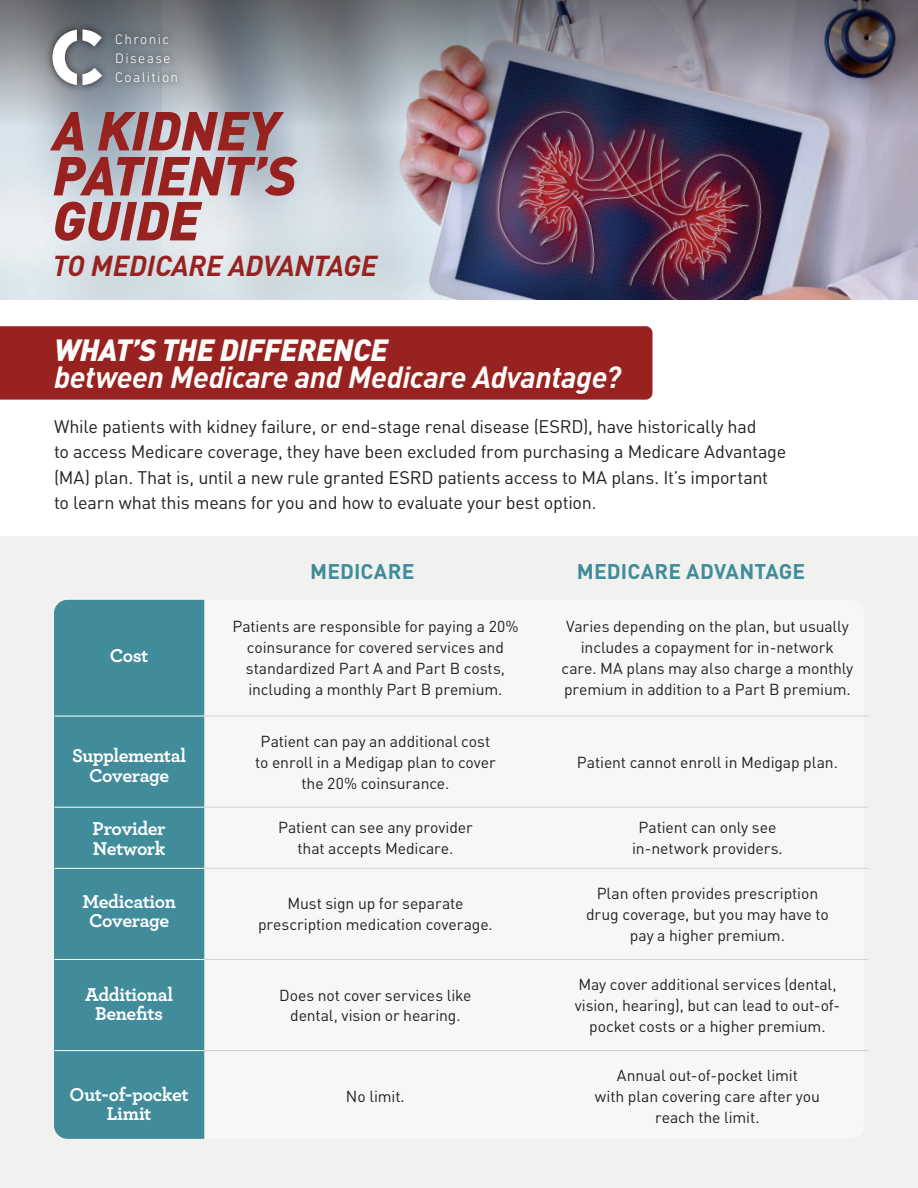
<style>
.page{position:relative;width:918px;height:1188px;background:#fff}
.page>*{position:absolute;margin:0;border:0;box-sizing:border-box;transform-origin:0 0}
.t1{font:italic 900 54px/45px "DIN Pro";letter-spacing:-.005em;color:#982220}
.t2{font:italic 700 30.3px "DIN Pro";letter-spacing:-.015em;color:#fbfbfa}
.t3{font:italic 900 30.3px "DIN Pro";letter-spacing:-.015em;color:#fbfbfa}
.t4{font:italic 700 28.5px "DIN Pro";letter-spacing:-.01em;color:#982220}
.t5{font:700 21px "DIN Pro";letter-spacing:.005em;color:#418c9b}
.t6{font:700 19.5px/19.5px "Archer";letter-spacing:-.025em;color:#fff;text-align:center}
.t7{font:18px/25.5px "DIN Pro";letter-spacing:-.015em;color:#231f20}
.t8{font:15.75px/21px "DIN Pro";letter-spacing:-.005em;color:#231f20;text-align:center}
.t9{font:300 14.1px/19px "DIN Next LT Pro";letter-spacing:.1em;color:#fff}
</style>
<div class="page">
<div style="left:0;top:326px;width:653px;height:74px;background:#982220"></div>
<img style="left:162px;top:126px;width:756px;height:174px">
<div style="left:0;top:537px;width:918px;height:651px;background:#f1f2ef"></div>
<div style="left:54px;top:600px;width:810px;height:539px;background:#f7f8f6;border-radius:14px"></div>
<div style="left:54px;top:600px;width:150px;height:539px;background:#418c9b"></div>
<hr style="left:55px;top:716px;width:149px;height:1px;background:#fff">
<hr style="left:55px;top:807px;width:149px;height:1px;background:#fff">
<hr style="left:55px;top:868px;width:149px;height:1px;background:#fff">
<hr style="left:55px;top:959px;width:149px;height:1px;background:#fff">
<hr style="left:55px;top:1050px;width:149px;height:1px;background:#fff">
<hr style="left:204px;top:716px;width:343px;height:1px;background:#d1d2d4">
<hr style="left:547px;top:716px;width:321px;height:1px;background:#d1d2d4">
<hr style="left:204px;top:807px;width:343px;height:1px;background:#d1d2d4">
<hr style="left:547px;top:807px;width:321px;height:1px;background:#d1d2d4">
<hr style="left:204px;top:868px;width:343px;height:1px;background:#d1d2d4">
<hr style="left:547px;top:868px;width:321px;height:1px;background:#d1d2d4">
<hr style="left:204px;top:959px;width:343px;height:1px;background:#d1d2d4">
<hr style="left:547px;top:959px;width:321px;height:1px;background:#d1d2d4">
<hr style="left:204px;top:1050px;width:343px;height:1px;background:#d1d2d4">
<hr style="left:547px;top:1050px;width:321px;height:1px;background:#d1d2d4">
<svg style="left:0;top:0;width:918px;height:126px;background:#81828d"></svg>
<div style="left:44px;top:21px;width:141px;height:72px;background:#231f20;opacity:.9"></div>
<svg style="left:52px;top:30px;width:50px;height:55px"></svg>
<p class="t9" style="left:115px;top:29px;width:64px">Chronic<br>Disease<br>Coalition</p>
<h1 class="t1" style="left:53px;top:107px;width:245px">A KIDNEY<br>PATIENT’S<br>GUIDE</h1>
<h3 class="t4" style="left:53px;top:247px;width:326px">TO MEDICARE ADVANTAGE</h3>
<h2 class="t3" style="left:54px;top:330px;width:336px">WHAT’S THE DIFFERENCE</h2>
<h2 class="t2" style="left:54px;top:356px;width:568px">between Medicare and Medicare Advantage?</h2>
<p class="t7" style="left:54px;top:413px;width:734px">While patients with kidney failure, or end-stage renal disease (ESRD), have historically had<br>to access Medicare coverage, they have been excluded from purchasing a Medicare Advantage (MA) plan. That is, until a new rule granted ESRD patients access to MA plans. It’s important to learn what this means for you and how to evaluate your best option.</p>
<p class="t6" style="left:110px;top:644px;width:40px">Cost</p>
<p class="t6" style="left:72px;top:745px;width:116px">Supplemental<br>Coverage</p>
<p class="t6" style="left:93px;top:818px;width:75px;text-align:left">Provider<br>Network</p>
<p class="t6" style="left:82px;top:891px;width:95px">Medication<br>Coverage</p>
<p class="t6" style="left:85px;top:983px;width:90px">Additional<br>Benefits</p>
<p class="t6" style="left:70px;top:1083px;width:121px">Out-of-pocket<br>Limit</p>
<h3 class="t5" style="left:310px;top:557px;width:106px">MEDICARE</h3>
<h3 class="t5" style="left:577px;top:557px;width:230px">MEDICARE ADVANTAGE</h3>
<p class="t8" style="left:232px;top:616px;width:288px">Patients are responsible for paying a 20% coinsurance for covered services and standardized Part A and Part B costs, including a monthly Part B premium.</p>
<p class="t8" style="left:562px;top:616px;width:293px">Varies depending on the plan, but usually includes a copayment for in-network care. MA plans may also charge a monthly premium in addition to a Part B premium.</p>
<p class="t8" style="left:255px;top:730px;width:242px">Patient can pay an additional cost to enroll in a Medigap plan to cover the 20% coinsurance.</p>
<p class="t8" style="left:577px;top:751px;width:262px">Patient cannot enroll in Medigap plan.</p>
<p class="t8" style="left:278px;top:816px;width:196px">Patient can see any provider that accepts Medicare.</p>
<p class="t8" style="left:632px;top:816px;width:152px">Patient can only see in-network providers.</p>
<p class="t8" style="left:258px;top:893px;width:236px">Must sign up for separate prescription medication coverage.</p>
<p class="t8" style="left:586px;top:882px;width:244px">Plan often provides prescription drug coverage, but you may have to pay a higher premium.</p>
<p class="t8" style="left:279px;top:984px;width:194px">Does not cover services like dental, vision or hearing.</p>
<p class="t8" style="left:575px;top:973px;width:267px">May cover additional services (dental, vision, hearing), but can lead to out-of&shy;pocket costs or a higher premium.</p>
<p class="t8" style="left:346px;top:1085px;width:60px">No limit.</p>
<p class="t8" style="left:595px;top:1064px;width:227px">Annual out-of-pocket limit<br>with plan covering care after you reach the limit.</p>
</div>
